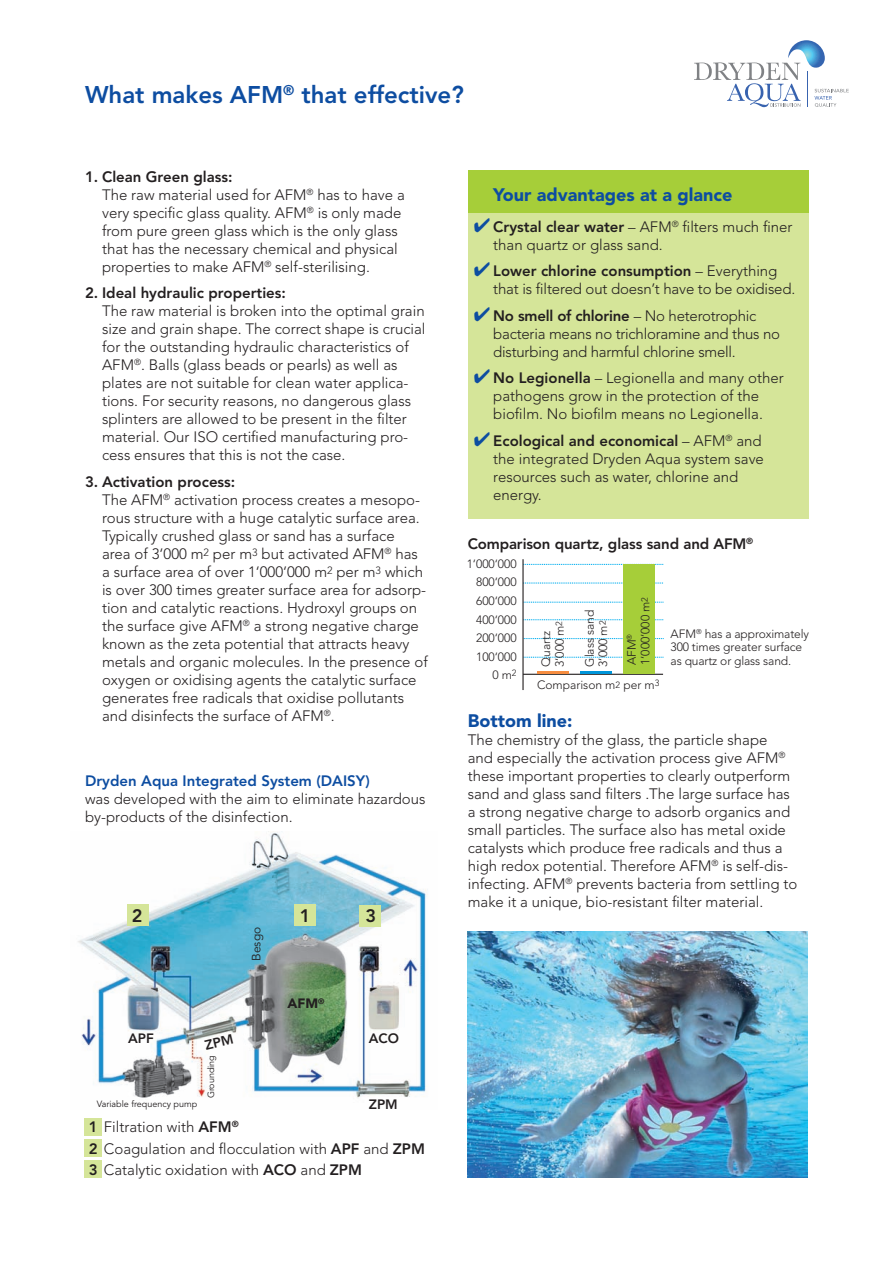
<style>
.page{position:relative;width:893px;height:1263px;background:#fff}
.page>*{position:absolute;margin:0;border:0;box-sizing:border-box;transform-origin:0 0}
.t1{font:800 24px "Avenir LT Std";color:#0d4da1}
.t2{font:900 18px "Avenir";color:#0d4da1}
.t3{font:900 18px "Avenir LT Std";color:#0d4da1}
.t4{font:800 18px "Avenir LT Std";color:#231f20}
.Absatzformat_s1{font:300 15px/18px "Avenir";color:#231f20}
.t5{font:800 15px "Avenir LT Std";letter-spacing:-.01em;color:#231f20}
.t6{font:800 13.5px "Avenir LT Std";color:#231f20}
.t7{font:900 13.5px "Avenir LT Std";color:#231f20}
.t8{font:300 12px/13.5px "Avenir";color:#231f20}
.t9{font:12px "Avenir";color:#231f20}
.t10{font:9px "Avenir";color:#231f20}
.s1{font-family:"Avenir LT Std";font-weight:800}
.s2{font-family:"Avenir LT Std";font-weight:800;color:#0d4da1}
.s3{color:#0d4da1}
.s4{font-size:9px}
</style>
<div class="page">
<div style="left:468px;top:180px;width:340px;height:338px;background:#d5e599"></div>
<svg style="left:694px;top:40px;width:155px;height:67px"></svg>
<div style="left:468px;top:170px;width:340px;height:43px;background:#a6ce39"></div>
<hr style="left:523px;top:674px;width:140px;height:1px;background:#231f20">
<svg style="left:524px;top:564px;width:139px;height:1px"></svg>
<svg style="left:524px;top:583px;width:139px;height:1px"></svg>
<svg style="left:524px;top:602px;width:139px;height:1px"></svg>
<svg style="left:524px;top:619px;width:139px;height:1px"></svg>
<svg style="left:524px;top:638px;width:140px;height:1px"></svg>
<svg style="left:524px;top:657px;width:139px;height:1px"></svg>
<hr style="left:537px;top:671px;width:32px;height:2px;background:#f68d40">
<hr style="left:580px;top:671px;width:32px;height:2px;background:#0095d9">
<div style="left:623px;top:564px;width:32px;height:109px;background:#a6ce39"></div>
<hr style="left:522px;top:559px;width:2px;height:131px;background:#231f20">
<img style="left:468px;top:932px;width:340px;height:246px">
<img style="left:78px;top:832px;width:350px;height:266px">
<div style="left:360px;top:905px;width:21px;height:21px;background:#d5e599"></div>
<div style="left:294px;top:905px;width:22px;height:21px;background:#d5e599"></div>
<div style="left:127px;top:905px;width:21px;height:21px;background:#d5e599"></div>
<div style="left:85px;top:1119px;width:17px;height:17px;background:#d5e599"></div>
<div style="left:85px;top:1139px;width:17px;height:17px;background:#d5e599"></div>
<div style="left:85px;top:1161px;width:17px;height:17px;background:#d5e599"></div>
<svg style="left:204px;top:1034px;width:29px;height:16px"></svg>
<p class="t1" style="left:85px;top:81px;width:380px">What makes AFM<sup>®</sup> that effective?</p>
<p class="Absatzformat_s1" style="left:102px;top:167px;width:304px;text-indent:-17px"><span class="s1">1. Clean Green glass:<br></span>The raw material used for AFM<sup>®</sup> has to have a very specific glass quality. AFM<sup>®</sup> is only made from pure green glass which is the only glass that has the necessary chemical and physical properties to make AFM<sup>®</sup> self-sterilising.</p>
<p class="Absatzformat_s1" style="left:102px;top:284px;width:325px;text-indent:-17px"><span class="s1">2. Ideal hydraulic properties:<br></span>The raw material is broken into the optimal grain size and grain shape. The correct shape is crucial for the outstanding hydraulic characteristics of AFM<sup>®</sup>. Balls (glass beads or pearls) as well as plates are not suitable for clean water applica&shy;tions. For security reasons, no dangerous glass splinters are allowed to be present in the filter material. Our ISO certified manufacturing pro&shy;cess ensures that this is not the case.</p>
<p class="Absatzformat_s1" style="left:102px;top:472px;width:327px;text-indent:-17px"><span class="s1">3. Activation process:<br></span>The AFM<sup>®</sup> activation process creates a mesopo&shy;rous structure with a huge catalytic surface area.<br>Typically crushed glass or sand has a surface<br>area of 3‘000 m<sup>2</sup> per m<sup>3</sup> but activated AFM<sup>®</sup> has a surface area of over 1‘000‘000 m<sup>2</sup> per m<sup>3</sup> which is over 300 times greater surface area for adsorp&shy;tion and catalytic reactions. Hydroxyl groups on the surface give AFM<sup>®</sup> a strong negative charge known as the zeta potential that attracts heavy metals and organic molecules. In the presence of oxygen or oxidising agents the catalytic surface generates free radicals that oxidise pollutants and disinfects the surface of AFM<sup>®</sup>.</p>
<p class="Absatzformat_s1" style="left:85px;top:772px;width:342px"><span class="s2">Dryden Aqua Integrated System (DAISY)<br></span>was developed with the aim to eliminate hazardous by-products of the disinfection.</p>
<p class="t4" style="left:132px;top:904px;width:12px">2</p>
<p class="t9" style="left:250px;top:961px;width:35px;rotate:-90deg">Besgo</p>
<p class="t4" style="left:300px;top:905px;width:12px">1</p>
<p class="t4" style="left:365px;top:905px;width:12px">3</p>
<p class="t7" style="left:287px;top:995px;width:39px">AFM<sup>®</sup></p>
<p class="t6" style="left:128px;top:1030px;width:27px">APF</p>
<p class="t6" style="left:369px;top:1030px;width:32px">ACO</p>
<p class="t10" style="left:97px;top:1099px;width:102px">Variable frequency pump</p>
<p class="t10" style="left:206px;top:1098px;width:44px;rotate:-90deg">Grounding</p>
<p class="t6" style="left:369px;top:1096px;width:30px">ZPM</p>
<p class="Absatzformat_s1" style="left:89px;top:1118px;width:151px"><span class="s1">1</span> Filtration with <span class="s1">AFM</span><sup>®</sup></p>
<p class="Absatzformat_s1" style="left:89px;top:1139px;width:337px"><span class="s1">2</span> Coagulation and flocculation with <span class="s1">APF</span> and <span class="s1">ZPM</span></p>
<p class="Absatzformat_s1" style="left:89px;top:1161px;width:275px"><span class="s1">3</span> Catalytic oxidation with <span class="s1">ACO</span> and <span class="s1">ZPM</span></p>
<p class="t2" style="left:493px;top:184px;width:241px">Your advantages at a glance</p>
<p class="Absatzformat_s1" style="left:493px;top:218px;width:301px;text-indent:-19px"><span class="s3">✔</span> <span class="s1">Crystal clear water</span> – AFM<sup>®</sup> filters much finer than quartz or glass sand.</p>
<p class="Absatzformat_s1" style="left:493px;top:262px;width:304px;text-indent:-19px"><span class="s3">✔</span> <span class="s1">Lower chlorine consumption</span> – Everything that is filtered out doesn’t have to be oxidised.</p>
<p class="Absatzformat_s1" style="left:493px;top:307px;width:288px;text-indent:-19px"><span class="s3">✔</span> <span class="s1">No smell of chlorine</span> – No heterotrophic bacteria means no trichloramine and thus no disturbing and harmful chlorine smell.</p>
<p class="Absatzformat_s1" style="left:474px;top:369px;width:311px;text-align:center"><span class="s3">✔</span> <span class="s1">No Legionella</span> – Legionella and many other pathogens grow in the protection of the biofilm. No biofilm means no Legionella.</p>
<p class="Absatzformat_s1" style="left:493px;top:432px;width:272px;text-indent:-19px"><span class="s3">✔</span> <span class="s1">Ecological and economical</span> – AFM<sup>®</sup> and the integrated Dryden Aqua system save resources such as water, chlorine and energy.</p>
<p class="t5" style="left:468px;top:535px;width:287px">Comparison quartz, glass sand and AFM<sup>®</sup></p>
<p class="t8" style="left:467px;top:557px;width:51px">1‘000‘000</p>
<p class="t8" style="left:476px;top:575px;width:42px">800‘000</p>
<p class="t8" style="left:476px;top:594px;width:42px">600‘000</p>
<p class="t8" style="left:476px;top:613px;width:42px">400‘000</p>
<p class="t8" style="left:476px;top:631px;width:42px">200‘000</p>
<p class="t8" style="left:476px;top:650px;width:42px">100‘000</p>
<p class="t8" style="left:492px;top:668px;width:26px">0 m<sup>2</sup></p>
<p class="t8" style="left:539px;top:667px;width:48px;rotate:-90deg">Quartz<br>3‘000 m<span class="s4">2</span></p>
<p class="t8" style="left:583px;top:667px;width:59px;rotate:-90deg">Glass sand<br>3‘000 m<span class="s4">2</span></p>
<p class="t8" style="left:625px;top:665px;width:69px;rotate:-90deg">AFM<sup>®<br></sup>1‘000‘000 m<span class="s4">2</span></p>
<p class="t8" style="left:537px;top:678px;width:124px">Comparison m<span class="s4">2</span> per m<sup>3</sup></p>
<p class="t8" style="left:671px;top:627px;width:140px">AFM<sup>®</sup> has a approximately<br>300 times greater surface as quartz or glass sand.</p>
<p class="t3" style="left:468px;top:709px;width:106px">Bottom line:</p>
<p class="Absatzformat_s1" style="left:468px;top:730px;width:331px">The chemistry of the glass, the particle shape<br>and especially the activation process give AFM<sup>® </sup>these important properties to clearly outperform sand and glass sand filters .The large surface has a strong negative charge to adsorb organics and small particles. The surface also has metal oxide catalysts which produce free radicals and thus a high redox potential. Therefore AFM<sup>®</sup> is self-dis&shy;infecting. AFM<sup>®</sup> prevents bacteria from settling to make it a unique, bio-resistant filter material.</p>
</div>
